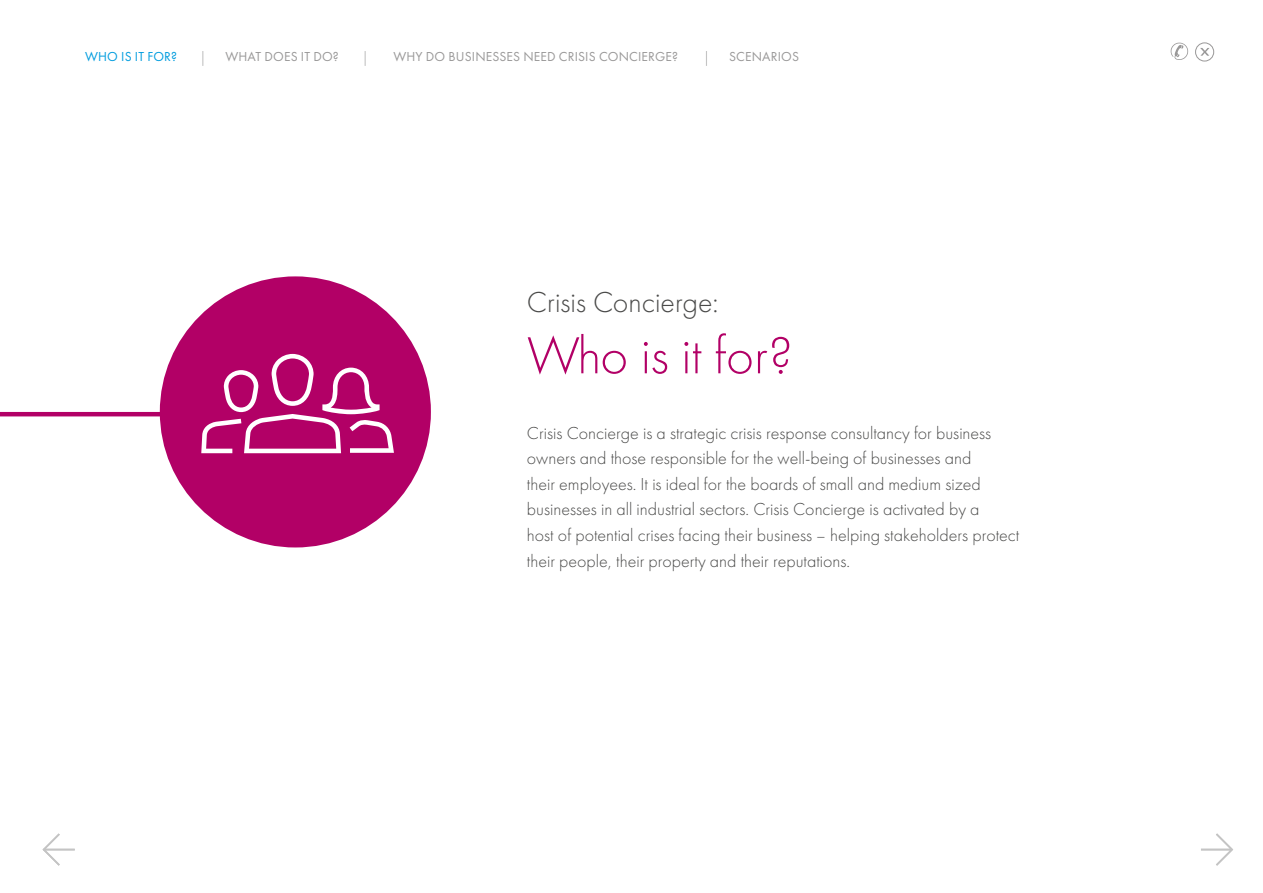
<style>
.page{position:relative;width:1263px;height:893px;background:#fff}
.page>*{position:absolute;margin:0;border:0;box-sizing:border-box;transform-origin:0 0}
.t1{font:300 54px "Futura PT";color:#b20066}
.t2{font:300 30px "Futura PT";color:#4a4a49}
.t3{font:300 18px/25.5px "Futura PT";color:#4a4a49}
.t4{font:13.5px "Futura PT";letter-spacing:.01em;color:#999898}
.t5{font:13.5px "Futura PT";letter-spacing:.01em;color:#009cde}
</style>
<div class="page">
<svg style="left:1171px;top:43px;width:17px;height:17px"></svg>
<div style="left:1195px;top:43px;width:19px;height:18px;border:1px solid #999898;border-radius:50%"></div>
<svg style="left:1200px;top:48px;width:9px;height:8px"></svg>
<hr style="left:0;top:412px;width:170px;height:4px;background:#b20066">
<div style="left:162px;top:279px;width:267px;height:266px;background:#b20066;border-radius:50%"></div>
<svg style="left:201px;top:354px;width:193px;height:99px"></svg>
<svg style="left:1201px;top:833px;width:32px;height:33px"></svg>
<svg style="left:42px;top:833px;width:33px;height:33px"></svg>
<svg style="left:202px;top:51px;width:1px;height:15px"></svg>
<svg style="left:365px;top:51px;width:1px;height:15px"></svg>
<svg style="left:706px;top:51px;width:1px;height:15px"></svg>
<p class="t5" style="left:85px;top:49px;width:93px">WHO IS IT FOR?</p>
<p class="t4" style="left:225px;top:49px;width:115px">WHAT DOES IT DO?</p>
<p class="t4" style="left:393px;top:49px;width:286px">WHY DO BUSINESSES NEED CRISIS CONCIERGE?</p>
<p class="t4" style="left:729px;top:49px;width:71px">SCENARIOS</p>
<h2 class="t2" style="left:527px;top:285px;width:193px">Crisis Concierge:</h2>
<h1 class="t1" style="left:527px;top:325px;width:268px">Who is it for?</h1>
<p class="t3" style="left:527px;top:420px;width:494px">Crisis Concierge is a strategic crisis response consultancy for business owners and those responsible for the well-being of businesses and<br>their employees. It is ideal for the boards of small and medium sized businesses in all industrial sectors. Crisis Concierge is activated by a<br>host of potential crises facing their business – helping stakeholders protect their people, their property and their reputations.</p>
</div>
